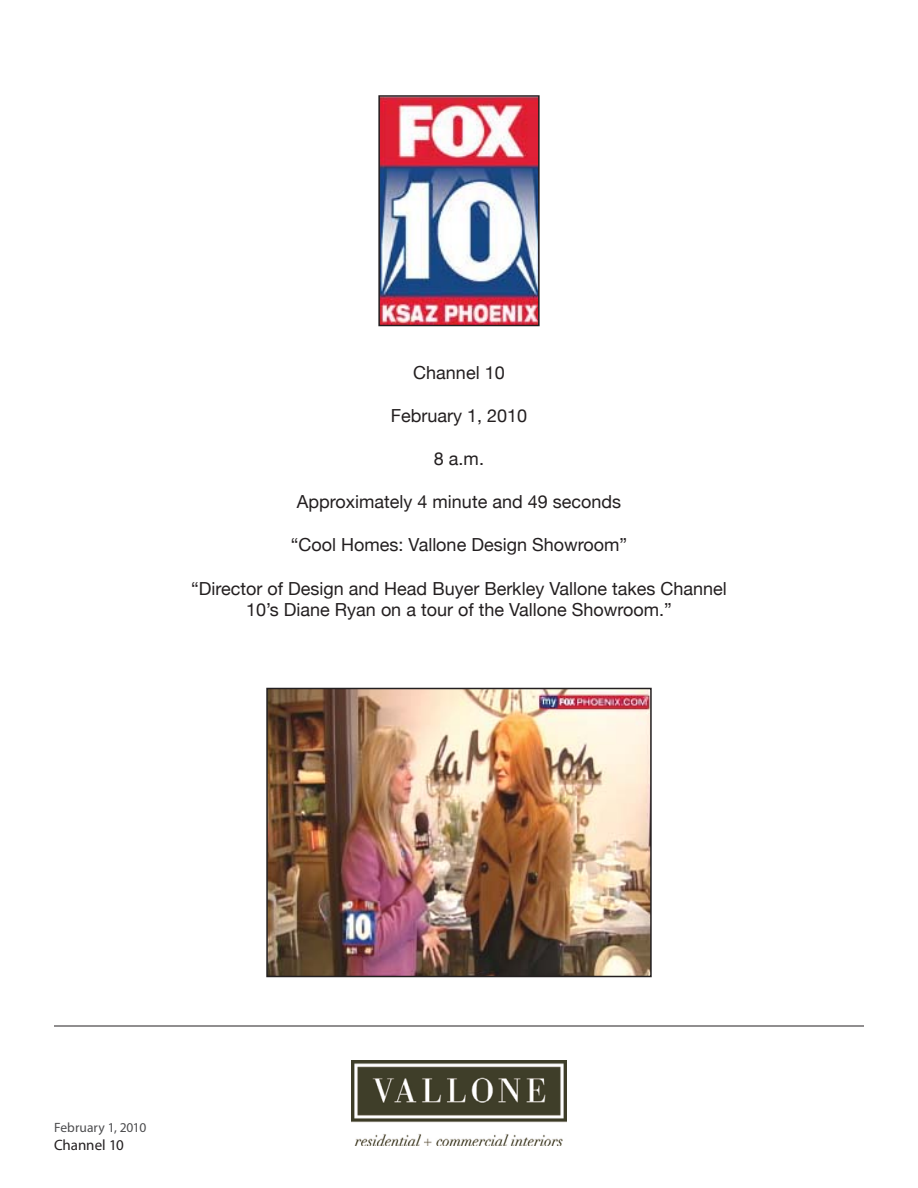
<style>
.page{position:relative;width:918px;height:1188px;background:#fff}
.page>*{position:absolute;margin:0;border:0;box-sizing:border-box;transform-origin:0 0}
.t1{font:18px/21.6px "Helvetica Neue";color:#231f20;text-align:center}
.t2{font:15px "Myriad Pro";letter-spacing:-.005em;color:#231f20}
.t3{font:13.5px "Myriad Pro";color:#4c4c4e}
</style>
<div class="page">
<hr style="left:54px;top:1026px;width:810px;height:1px;background:#231f20">
<img style="left:352px;top:1060px;width:214px;height:86px">
<img style="left:381px;top:98px;width:156px;height:225px">
<div style="left:378px;top:95px;width:162px;height:231px;border:2px solid #231f20"></div>
<img style="left:269px;top:691px;width:380px;height:283px">
<div style="left:266px;top:688px;width:386px;height:289px;border:2px solid #231f20"></div>
<p class="t1" style="left:413px;top:361px;width:93px">Channel 10</p>
<p class="t1" style="left:391px;top:404px;width:138px">February 1, 2010</p>
<p class="t1" style="left:434px;top:448px;width:52px">8 a.m.</p>
<p class="t1" style="left:297px;top:491px;width:326px">Approximately 4 minute and 49 seconds</p>
<p class="t1" style="left:291px;top:534px;width:338px">“Cool Homes: Vallone Design Showroom”</p>
<p class="t1" style="left:191px;top:577px;width:537px">“Director of Design and Head Buyer Berkley Vallone takes Channel<br>10’s Diane Ryan on a tour of the Vallone Showroom.”</p>
<p class="t3" style="left:54px;top:1122px;width:94px">February 1, 2010</p>
<p class="t2" style="left:54px;top:1139px;width:71px">Channel 10</p>
</div>
